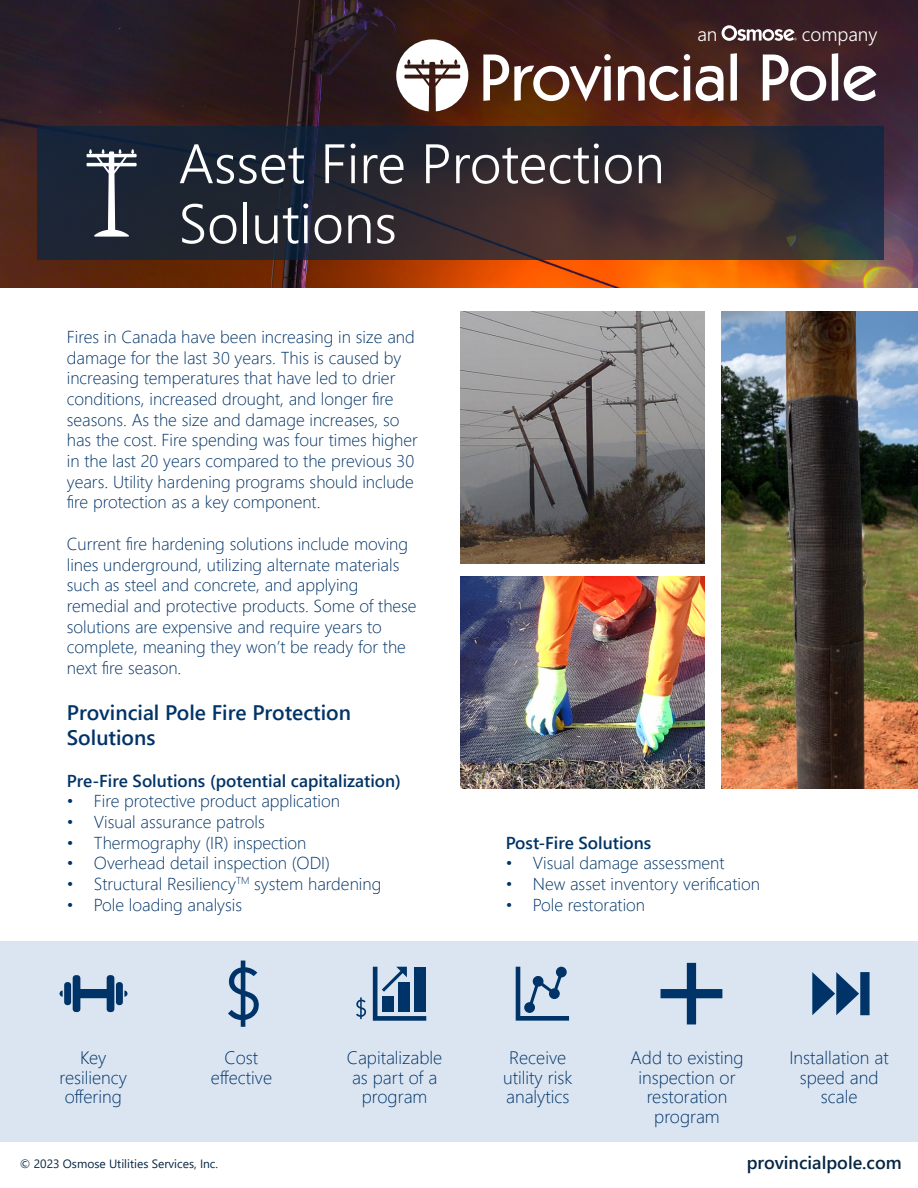
<style>
.page{position:relative;width:918px;height:1188px;background:#fff}
.page>*{position:absolute;margin:0;border:0;box-sizing:border-box;transform-origin:0 0}
.t1{font:300 55.5px "Segoe UI";color:#fff}
.t2{font:600 21px/25.2px "Segoe UI";color:#003367}
.t3{font:300 19.2px "Segoe UI";color:#fff}
.t4{font:300 18px/19.5px "Segoe UI";color:#003367;text-align:center}
.t5{font:600 18px "Segoe UI";color:#062643}
.t6{font:300 17.25px/20.7px "Segoe UI";color:#003367}
.t7{font:600 17.25px "Segoe UI";color:#003367}
.t8{font:12px "Segoe UI";color:#062643}
</style>
<div class="page">
<div style="left:0;top:941px;width:918px;height:201px;background:#dbe5f2"></div>
<img style="left:0;top:0;width:918px;height:288px">
<svg style="left:38px;top:127px;width:846px;height:133px;background:#2b2932"></svg>
<svg style="left:87px;top:149px;width:50px;height:88px"></svg>
<svg style="left:60px;top:991px;width:3px;height:6px"></svg>
<svg style="left:124px;top:991px;width:4px;height:6px"></svg>
<div style="left:64px;top:982px;width:7px;height:23px;background:#003468;border-radius:3px"></div>
<div style="left:116px;top:982px;width:7px;height:23px;background:#003468;border-radius:3px"></div>
<svg style="left:73px;top:975px;width:41px;height:37px"></svg>
<svg style="left:228px;top:961px;width:31px;height:66px"></svg>
<svg style="left:373px;top:967px;width:53px;height:54px"></svg>
<svg style="left:356px;top:997px;width:10px;height:22px"></svg>
<svg style="left:516px;top:967px;width:53px;height:54px"></svg>
<svg style="left:661px;top:963px;width:61px;height:61px"></svg>
<svg style="left:812px;top:972px;width:58px;height:43px"></svg>
<svg style="left:722px;top:25px;width:75px;height:16px"></svg>
<svg style="left:396px;top:39px;width:72px;height:72px"></svg>
<svg style="left:483px;top:55px;width:128px;height:47px"></svg>
<svg style="left:618px;top:66px;width:72px;height:35px"></svg>
<svg style="left:696px;top:66px;width:28px;height:35px"></svg>
<svg style="left:731px;top:53px;width:6px;height:48px"></svg>
<svg style="left:763px;top:55px;width:63px;height:46px"></svg>
<svg style="left:832px;top:53px;width:6px;height:48px"></svg>
<svg style="left:844px;top:66px;width:33px;height:35px"></svg>
<div style="left:604px;top:54px;width:7px;height:6px;background:#fff;border-radius:50%"></div>
<svg style="left:684px;top:54px;width:6px;height:6px"></svg>
<img style="left:461px;top:576px;width:244px;height:212px">
<img style="left:461px;top:311px;width:244px;height:252px">
<img style="left:722px;top:311px;width:196px;height:477px">
<p class="t3" style="left:697px;top:16px;width:22px">an</p>
<p class="t3" style="left:802px;top:16px;width:77px">company</p>
<p class="t1" style="left:179px;top:111px;width:488px">Asset Fire Protection</p>
<p class="t1" style="left:179px;top:171px;width:220px">Solutions</p>
<p class="t6" style="left:67px;top:325px;width:352px">Fires in Canada have been increasing in size and damage for the last 30 years. This is caused by increasing temperatures that have led to drier conditions, increased drought, and longer fire seasons. As the size and damage increases, so has the cost. Fire spending was four times higher in the last 20 years compared to the previous 30 years. Utility hardening programs should include fire protection as a key component.</p>
<p class="t6" style="left:67px;top:532px;width:351px">Current fire hardening solutions include moving lines underground, utilizing alternate materials such as steel and concrete, and applying remedial and protective products. Some of these solutions are expensive and require years to complete, meaning they won’t be ready for the next fire season.</p>
<p class="t2" style="left:67px;top:698px;width:286px">Provincial Pole Fire Protection<br>Solutions</p>
<p class="t7" style="left:67px;top:764px;width:336px">Pre-Fire Solutions (potential capitalization)</p>
<p class="t6" style="left:67px;top:789px;width:275px">• Fire protective product application</p>
<p class="t6" style="left:67px;top:810px;width:199px">• Visual assurance patrols</p>
<p class="t6" style="left:67px;top:831px;width:241px">• Thermography (IR) inspection</p>
<p class="t6" style="left:67px;top:851px;width:265px">• Overhead detail inspection (ODI)</p>
<p class="t6" style="left:67px;top:872px;width:316px">• Structural Resiliency<sup>TM</sup> system hardening</p>
<p class="t6" style="left:67px;top:893px;width:177px">• Pole loading analysis</p>
<p class="t7" style="left:506px;top:826px;width:147px">Post-Fire Solutions</p>
<p class="t6" style="left:506px;top:851px;width:220px">• Visual damage assessment</p>
<p class="t6" style="left:506px;top:872px;width:256px">• New asset inventory verification</p>
<p class="t6" style="left:506px;top:893px;width:141px">• Pole restoration</p>
<p class="t4" style="left:80px;top:1047px;width:28px">Key</p>
<p class="t4" style="left:59px;top:1066px;width:69px">resiliency</p>
<p class="t4" style="left:65px;top:1086px;width:58px">offering</p>
<p class="t4" style="left:225px;top:1047px;width:35px">Cost</p>
<p class="t4" style="left:211px;top:1066px;width:63px">effective</p>
<p class="t4" style="left:347px;top:1047px;width:97px">Capitalizable as part of a program</p>
<p class="t4" style="left:503px;top:1047px;width:71px">Receive utility risk analytics</p>
<p class="t4" style="left:631px;top:1047px;width:114px">Add to existing inspection or restoration program</p>
<p class="t4" style="left:790px;top:1047px;width:101px">Installation at speed and</p>
<p class="t4" style="left:821px;top:1086px;width:38px">scale</p>
<p class="t8" style="left:20px;top:1153px;width:200px">© 2023 Osmose Utilities Services, Inc.</p>
<p class="t5" style="left:747px;top:1145px;width:157px">provincialpole.com</p>
</div>
